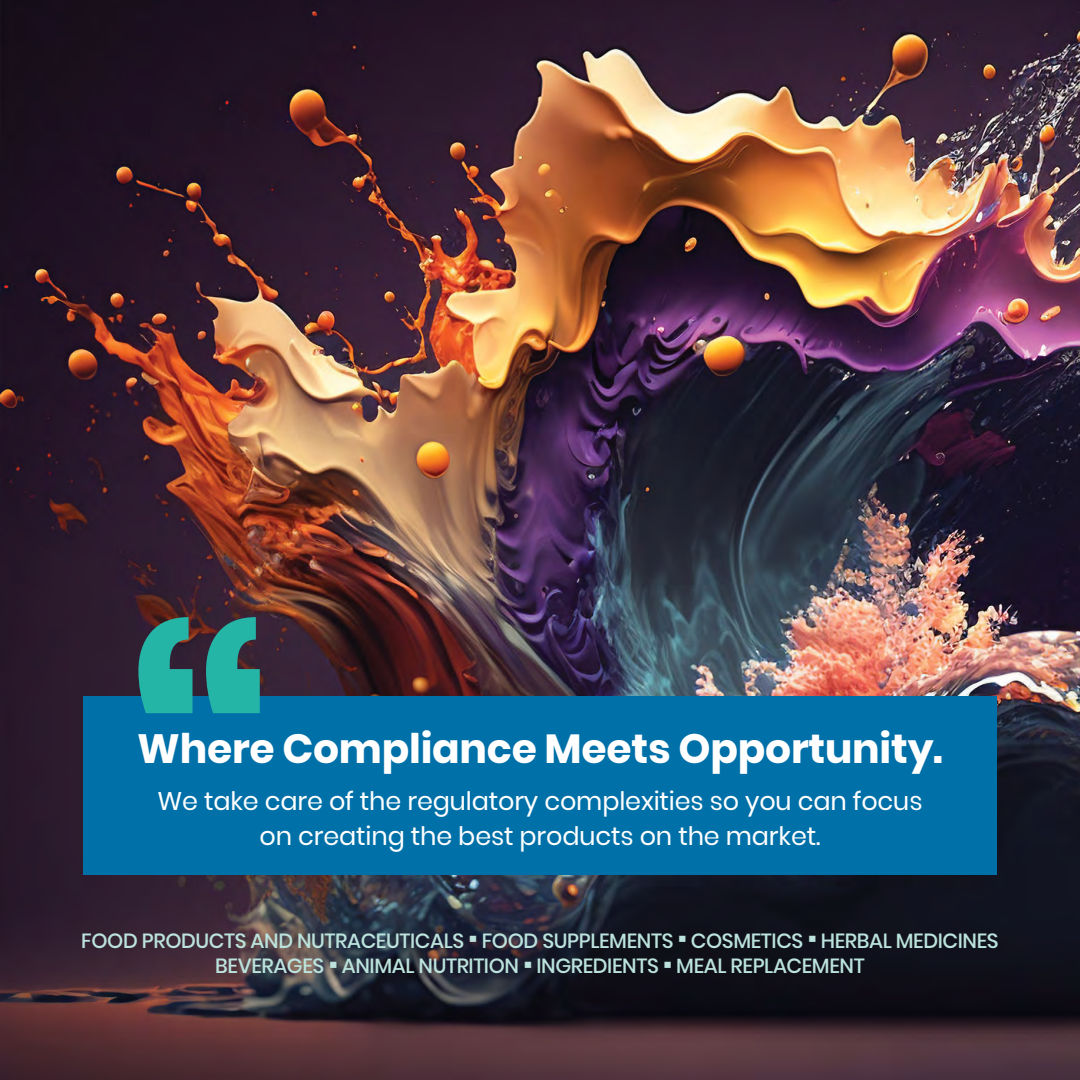
<style>
.page{position:relative;width:1080px;height:1080px;background:#fff}
.page>*{position:absolute;margin:0;border:0;box-sizing:border-box;transform-origin:0 0}
.t1{font:500 48.7px "Poppins";color:#bbe2dc}
.t2{font:700 40.8px "Poppins";letter-spacing:-.005em;color:#fff}
.t3{font:25.5px/35.7px "Poppins";letter-spacing:-.005em;color:#fff;text-align:center}
.t4{font:500 20.5px "Poppins";letter-spacing:-.02em;color:#bbe2dc}
</style>
<div class="page">
<img style="left:0;top:0;width:1080px;height:1080px">
<div style="left:83px;top:696px;width:914px;height:178px;background:#0070a8"></div>
<svg style="left:138px;top:617px;width:122px;height:96px;background:#2a8683"></svg>
<h2 class="t2" style="left:137px;top:725px;width:807px">Where Compliance Meets Opportunity.</h2>
<p class="t3" style="left:158px;top:783px;width:767px">We take care of the regulatory complexities so you can focus on creating the best products on the market.</p>
<p class="t4" style="left:81px;top:929px;width:385px">FOOD PRODUCTS AND NUTRACEUTICALS</p>
<h1 class="t1" style="left:468px;top:910px;width:11px">·</h1>
<p class="t4" style="left:482px;top:929px;width:193px">FOOD SUPPLEMENTS</p>
<h1 class="t1" style="left:678px;top:910px;width:11px">·</h1>
<p class="t4" style="left:691px;top:929px;width:114px">COSMETICS</p>
<h1 class="t1" style="left:807px;top:910px;width:11px">·</h1>
<p class="t4" style="left:821px;top:929px;width:179px">HERBAL MEDICINES</p>
<p class="t4" style="left:215px;top:954px;width:111px">BEVERAGES</p>
<h1 class="t1" style="left:328px;top:936px;width:11px">·</h1>
<p class="t4" style="left:342px;top:954px;width:179px">ANIMAL NUTRITION</p>
<h1 class="t1" style="left:523px;top:936px;width:11px">·</h1>
<p class="t4" style="left:537px;top:954px;width:124px">INGREDIENTS</p>
<h1 class="t1" style="left:663px;top:936px;width:11px">·</h1>
<p class="t4" style="left:676px;top:954px;width:190px">MEAL REPLACEMENT</p>
</div>
